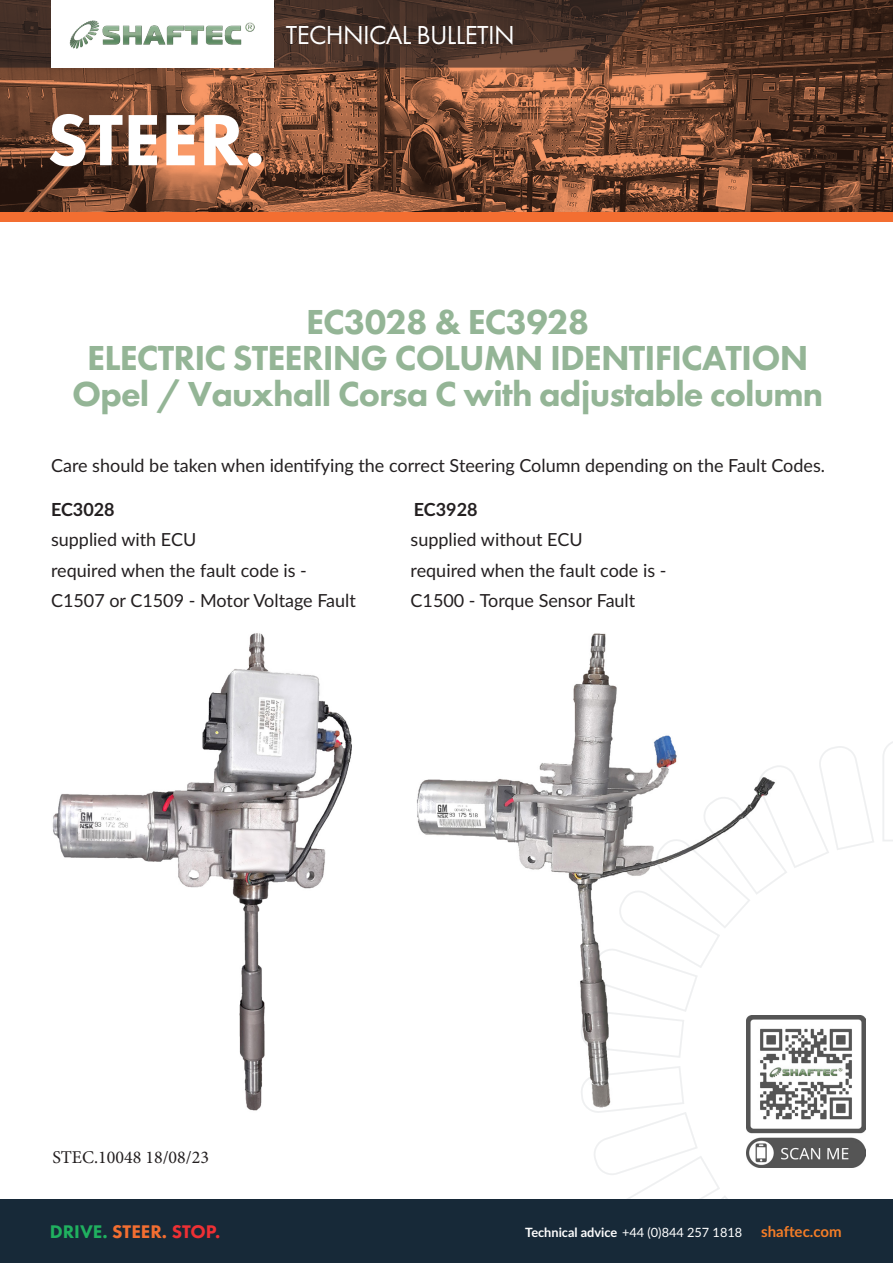
<style>
.page{position:relative;width:893px;height:1263px;background:#fff}
.page>*{position:absolute;margin:0;border:0;box-sizing:border-box;transform-origin:0 0}
.t1{font:800 75.15px "Futura PT";color:#fff}
.t2{font:800 36px "Futura PT";letter-spacing:-.025em;color:#94b596}
.t3{font:27px "Futura PT";letter-spacing:-.025em;color:#fff}
.t4{font:800 19.05px "Futura PT";color:#20b05f}
.t5{font:18px "Lato";color:#231f20}
.t6{font:18px "Minion Pro";color:#231f20}
.t7{font:700 18px "Lato";color:#231f20}
.t8{font:700 15px "Lato";color:#f47d27}
.t9{font:12.75px "Lato";color:#fff}
.s1{color:#f36e31}
.s2{color:#ee3034}
.s3{font-weight:700}
</style>
<div class="page">
<div style="left:0;top:1199px;width:893px;height:64px;background:#172938"></div>
<img style="left:417px;top:633px;width:255px;height:432px">
<img style="left:746px;top:1059px;width:120px;height:108px">
<svg style="left:883px;top:741px;width:10px;height:100px"></svg>
<svg style="left:581px;top:1065px;width:171px;height:134px"></svg>
<svg style="left:580px;top:743px;width:294px;height:316px"></svg>
<img style="left:52px;top:633px;width:300px;height:478px">
<svg style="left:0;top:0;width:893px;height:213px;background:#7a4a32"></svg>
<div style="left:0;top:213px;width:893px;height:9px;background:#f36e31"></div>
<svg style="left:0;top:0;width:655px;height:68px;background:#4a3329"></svg>
<div style="left:51px;top:0;width:222px;height:68px;background:#fff"></div>
<img style="left:69px;top:20px;width:186px;height:29px">
<p class="t3" style="left:286px;top:19px;width:230px">TECHNICAL BULLETIN</p>
<p class="t1" style="left:47px;top:93px;width:220px">STEER.</p>
<p class="t2" style="left:306px;top:299px;width:285px">EC3028 &amp; EC3928</p>
<p class="t2" style="left:87px;top:335px;width:722px">ELECTRIC STEERING COLUMN IDENTIFICATION</p>
<p class="t2" style="left:72px;top:371px;width:752px">Opel / Vauxhall Corsa C with adjustable column</p>
<p class="t5" style="left:51px;top:453px;width:776px">Care should be taken when identifying the correct Steering Column depending on the Fault Codes.</p>
<p class="t7" style="left:51px;top:496px;width:65px">EC3028</p>
<p class="t5" style="left:51px;top:527px;width:147px">supplied with ECU</p>
<p class="t5" style="left:51px;top:557px;width:257px">required when the fault code is -</p>
<p class="t5" style="left:51px;top:587px;width:306px">C1507 or C1509 - Motor Voltage Fault</p>
<p class="t7" style="left:414px;top:496px;width:65px">EC3928</p>
<p class="t5" style="left:411px;top:527px;width:174px">supplied without ECU</p>
<p class="t5" style="left:411px;top:557px;width:257px">required when the fault code is -</p>
<p class="t5" style="left:411px;top:587px;width:226px">C1500 - Torque Sensor Fault</p>
<p class="t6" style="left:52px;top:1145px;width:158px">STEC.10048 18/08/23</p>
<p class="t4" style="left:50px;top:1219px;width:172px">DRIVE. <span class="s1">STEER.</span> <span class="s2">STOP.</span></p>
<p class="t9" style="left:525px;top:1223px;width:218px"><span class="s3">Technical advice</span> +44 (0)844 257 1818</p>
<p class="t8" style="left:761px;top:1220px;width:82px">shaftec.com</p>
</div>
